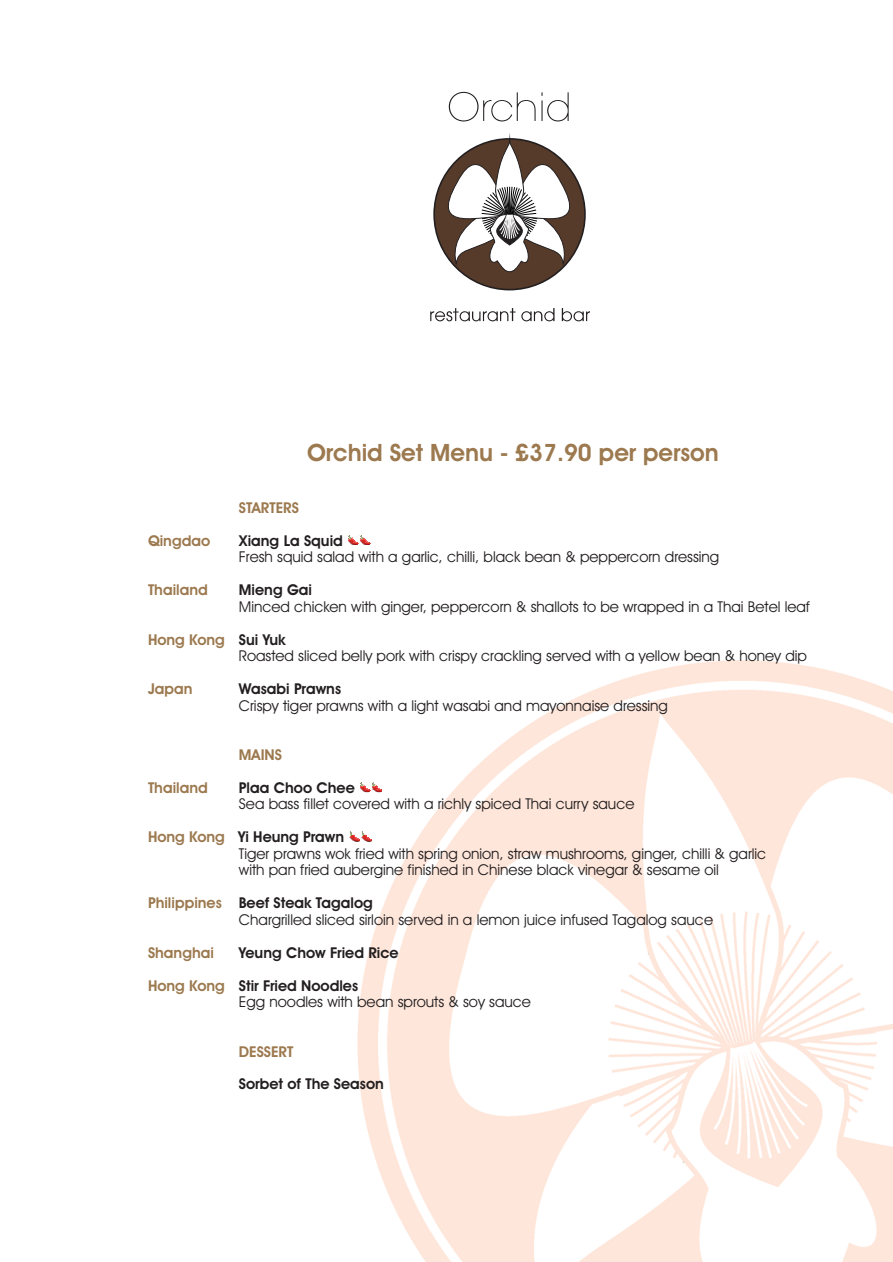
<style>
.page{position:relative;width:893px;height:1262px;background:#fff}
.page>*{position:absolute;margin:0;border:0;box-sizing:border-box;transform-origin:0 0}
.t1{font:700 24px "Avant Garde IT Cby BT";color:#9c794f}
.t2{font:15px/32.8px "Avant Garde IT Cby BT";color:#231f20}
.t3{font:700 15px/32.8px "Avant Garde IT Cby BT";color:#231f20}
.t4{font:700 15px "Avant Garde IT Cby BT";color:#9c794f}
.s1{font-weight:700;color:#9c794f}
.s2{font-weight:700}
.s3{color:#9c794f}
</style>
<div class="page">
<img style="left:357px;top:660px;width:535px;height:601px">
<svg style="left:348px;top:535px;width:22px;height:10px"></svg>
<svg style="left:360px;top:782px;width:22px;height:11px"></svg>
<svg style="left:349px;top:831px;width:22px;height:11px"></svg>
<div style="left:433px;top:138px;width:152px;height:152px;background:#563b2a;border:2px solid #231f20;border-radius:50%"></div>
<svg style="left:433px;top:136px;width:153px;height:139px"></svg>
<svg style="left:449px;top:92px;width:86px;height:29px"></svg>
<svg style="left:541px;top:92px;width:27px;height:29px"></svg>
<svg style="left:430px;top:308px;width:85px;height:13px"></svg>
<svg style="left:521px;top:308px;width:33px;height:13px"></svg>
<svg style="left:561px;top:308px;width:29px;height:13px"></svg>
<h1 class="t1" style="left:307px;top:444px;width:413px">Orchid Set Menu - £37.90 per person</h1>
<p class="t4" style="left:239px;top:502px;width:61px">STARTERS</p>
<p class="t4" style="left:148px;top:535px;width:64px">Qingdao</p>
<p class="t3" style="left:239px;top:525px;width:105px">Xiang La Squid</p>
<p class="t2" style="left:239px;top:542px;width:482px">Fresh squid salad with a garlic, chilli, black bean &amp; peppercorn dressing</p>
<p class="t4" style="left:148px;top:584px;width:61px">Thailand</p>
<p class="t3" style="left:239px;top:575px;width:75px">Mieng Gai</p>
<p class="t2" style="left:148px;top:591px;width:663px;text-indent:91px">Minced chicken with ginger, peppercorn &amp; shallots to be wrapped in a Thai Betel leaf<br><span class="s1">Hong Kong</span> <span class="s2">Sui Yuk</span></p>
<p class="t2" style="left:239px;top:641px;width:569px">Roasted sliced belly pork with crispy crackling served with a yellow bean &amp; honey dip</p>
<p class="t4" style="left:148px;top:683px;width:46px">Japan</p>
<p class="t3" style="left:239px;top:674px;width:104px">Wasabi Prawns</p>
<p class="t2" style="left:239px;top:690px;width:430px">Crispy tiger prawns with a light wasabi and mayonnaise dressing</p>
<p class="t4" style="left:239px;top:749px;width:45px">MAINS</p>
<p class="t4" style="left:148px;top:782px;width:61px">Thailand</p>
<p class="t3" style="left:239px;top:772px;width:117px">Plaa Choo Chee</p>
<p class="t2" style="left:148px;top:789px;width:488px;text-indent:91px">Sea bass fillet covered with a richly spiced Thai curry sauce<br><span class="s1">Hong Kong</span> <span class="s2">Yi Heung Prawn</span></p>
<p class="t2" style="left:239px;top:846px;width:529px;line-height:16.5px">Tiger prawns wok fried with spring onion, straw mushrooms, ginger, chilli &amp; garlic with pan fried aubergine finished in Chinese black vinegar &amp; sesame oil</p>
<p class="t2" style="left:239px;top:896px;width:475px;line-height:16.5px;text-indent:-91px"><span class="s1">Philippines</span> <span class="s2">Beef Steak Tagalog<br></span>Chargrilled sliced sirloin served in a lemon juice infused Tagalog sauce</p>
<p class="t4" style="left:148px;top:947px;width:67px">Shanghai</p>
<p class="t3" style="left:148px;top:937px;width:252px;text-indent:91px">Yeung Chow Fried Rice<br><span class="s3">Hong Kong</span> Stir Fried Noodles</p>
<p class="t2" style="left:239px;top:987px;width:293px">Egg noodles with bean sprouts &amp; soy sauce</p>
<p class="t4" style="left:239px;top:1045px;width:56px">DESSERT</p>
<p class="t3" style="left:239px;top:1069px;width:146px">Sorbet of The Season</p>
</div>
